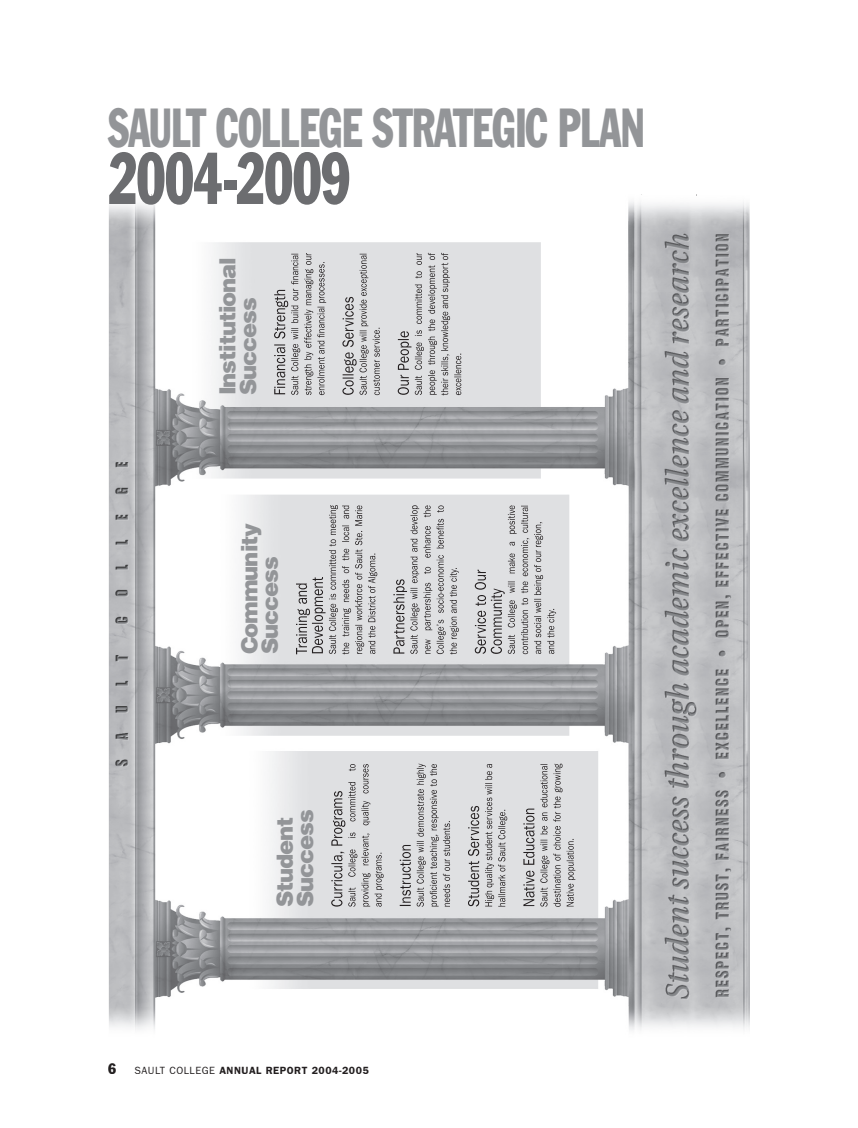
<style>
.page{position:relative;width:858px;height:1128px;background:#fff}
.page>*{position:absolute;margin:0;border:0;box-sizing:border-box;transform-origin:0 0}
.t1{font:condensed 72px "Franklin Gothic";letter-spacing:-.01em;color:#6c6d70;scale:.75 1}
.t2{font:condensed 54px "Franklin Gothic";letter-spacing:-.01em;color:#939598;scale:.75 1}
.t3{font:900 22.8px/20.5px "Helvetica";letter-spacing:-.05em;color:#939598}
.t4{font:condensed 15px "Franklin Gothic";color:#231f20}
.t5{font:600 10.5px "Franklin Gothic";letter-spacing:.05em;color:#231f20}
.s1{font-weight:400}
</style>
<div class="page">
<img style="left:109px;top:194px;width:640px;height:836px">
<img style="left:296px;top:582px;width:14px;height:72px">
<img style="left:312px;top:577px;width:13px;height:76px">
<img style="left:329px;top:505px;width:9px;height:149px">
<img style="left:342px;top:505px;width:9px;height:149px">
<img style="left:355px;top:505px;width:9px;height:148px">
<img style="left:368px;top:553px;width:9px;height:101px">
<img style="left:393px;top:579px;width:14px;height:74px">
<img style="left:410px;top:505px;width:9px;height:149px">
<img style="left:423px;top:505px;width:9px;height:148px">
<img style="left:436px;top:505px;width:9px;height:149px">
<img style="left:449px;top:568px;width:9px;height:86px">
<img style="left:474px;top:569px;width:12px;height:84px">
<img style="left:490px;top:588px;width:14px;height:65px">
<img style="left:507px;top:505px;width:9px;height:149px">
<img style="left:521px;top:505px;width:8px;height:149px">
<img style="left:534px;top:521px;width:9px;height:133px">
<img style="left:547px;top:609px;width:9px;height:45px">
<img style="left:274px;top:290px;width:14px;height:104px">
<img style="left:291px;top:253px;width:9px;height:142px">
<img style="left:304px;top:253px;width:9px;height:142px">
<img style="left:317px;top:262px;width:9px;height:133px">
<img style="left:342px;top:297px;width:14px;height:98px">
<img style="left:359px;top:253px;width:9px;height:142px">
<img style="left:372px;top:328px;width:8px;height:67px">
<img style="left:397px;top:331px;width:14px;height:64px">
<img style="left:414px;top:253px;width:10px;height:142px">
<img style="left:428px;top:253px;width:9px;height:141px">
<img style="left:441px;top:253px;width:9px;height:142px">
<img style="left:454px;top:353px;width:7px;height:42px">
<img style="left:331px;top:791px;width:14px;height:115px">
<img style="left:348px;top:763px;width:9px;height:143px">
<img style="left:361px;top:763px;width:9px;height:143px">
<img style="left:374px;top:852px;width:9px;height:54px">
<img style="left:399px;top:844px;width:11px;height:61px">
<img style="left:416px;top:763px;width:9px;height:143px">
<img style="left:429px;top:763px;width:9px;height:143px">
<img style="left:442px;top:821px;width:8px;height:85px">
<img style="left:468px;top:805px;width:11px;height:101px">
<img style="left:485px;top:763px;width:9px;height:143px">
<img style="left:498px;top:809px;width:9px;height:97px">
<img style="left:523px;top:808px;width:11px;height:97px">
<img style="left:540px;top:763px;width:9px;height:143px">
<img style="left:553px;top:763px;width:9px;height:143px">
<img style="left:566px;top:838px;width:9px;height:68px">
<h2 class="t2" style="left:108px;top:95px;width:717px">SAULT COLLEGE STRATEGIC PLAN</h2>
<h1 class="t1" style="left:108px;top:134px;width:324px">2004-2009</h1>
<p class="t3" style="left:217px;top:395px;width:140px;rotate:-90deg">Institutional<br>Success</p>
<p class="t3" style="left:239px;top:654px;width:133px;rotate:-90deg">Community<br>Success</p>
<p class="t3" style="left:274px;top:907px;width:100px;rotate:-90deg">Student<br>Success</p>
<p class="t4" style="left:108px;top:1058px;width:10px">6</p>
<p class="t5" style="left:134px;top:1063px;width:236px"><span class="s1">SAULT COLLEGE</span> ANNUAL REPORT 2004-2005</p>
</div>
